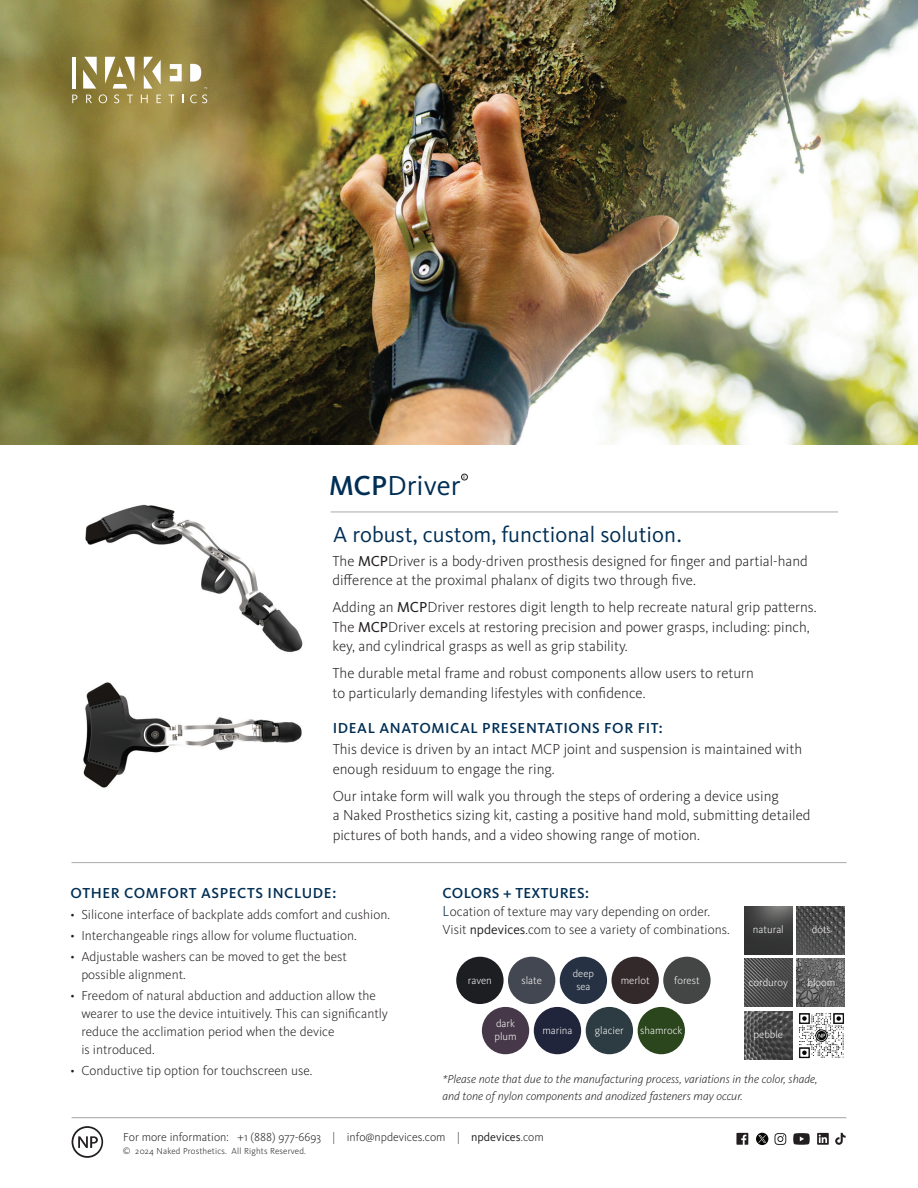
<style>
.page{position:relative;width:918px;height:1188px;background:#fff}
.page>*{position:absolute;margin:0;border:0;box-sizing:border-box;transform-origin:0 0}
.t1{font:28.5px "Kievit OT";color:#002e54}
.t2{font:22.5px "Kievit OT";color:#002e54}
.t3{font:300 15px/19.5px "Kievit OT";color:#231f20}
.t4{font:500 15px "Kievit OT";letter-spacing:.04em;color:#002e54}
.t5{font:500 15px "Kievit OT";letter-spacing:.02em;color:#002e54}
.t6{font:300 13.5px/18px "Kievit OT";color:#231f20}
.t7{font:italic 300 12px/16.5px "Kievit OT";color:#231f20}
.t8{font:300 12px "Kievit OT";color:#211e1e}
.t9{font:300 10.95px/13px "Kievit OT";color:#fff}
.t10{font:300 10.65px/12.8px "Kievit OT";color:#fff;text-align:center}
.t11{font:300 9px "Kievit OT";letter-spacing:.02em;color:#211d1e}
.t12{font:300 5.4px "Kievit OT";color:#231f20}
.s1{font-weight:500}
.s2{font-weight:400}
.s3{font-size:15px;color:#002951}
</style>
<div class="page">
<img style="left:0;top:0;width:918px;height:444px">
<svg style="left:72px;top:1126px;width:31px;height:32px"></svg>
<svg style="left:793px;top:1133px;width:17px;height:12px"></svg>
<svg style="left:736px;top:1133px;width:12px;height:12px"></svg>
<svg style="left:775px;top:1133px;width:11px;height:12px"></svg>
<svg style="left:817px;top:1133px;width:12px;height:12px"></svg>
<svg style="left:835px;top:1133px;width:11px;height:12px"></svg>
<div style="left:756px;top:1133px;width:12px;height:12px;background:#050504;border-radius:50%"></div>
<svg style="left:758px;top:1135px;width:8px;height:8px"></svg>
<hr style="left:72px;top:1117px;width:774px;height:1px;background:#a8a9ad">
<svg style="left:72px;top:95px;width:5px;height:8px"></svg>
<svg style="left:141px;top:95px;width:7px;height:8px"></svg>
<svg style="left:157px;top:95px;width:4px;height:8px"></svg>
<svg style="left:168px;top:95px;width:6px;height:8px"></svg>
<svg style="left:190px;top:64px;width:17px;height:39px"></svg>
<svg style="left:170px;top:64px;width:12px;height:17px"></svg>
<svg style="left:144px;top:57px;width:17px;height:32px"></svg>
<svg style="left:83px;top:57px;width:51px;height:46px"></svg>
<hr style="left:72px;top:57px;width:4px;height:32px;background:#fff">
<hr style="left:72px;top:862px;width:775px;height:1px;background:#a8a9ad">
<hr style="left:331px;top:512px;width:507px;height:1px;background:#a8a9ad">
<img style="left:796px;top:958px;width:49px;height:49px">
<img style="left:744px;top:958px;width:48px;height:49px">
<img style="left:744px;top:906px;width:48px;height:48px">
<img style="left:796px;top:906px;width:49px;height:48px">
<img style="left:744px;top:1011px;width:48px;height:48px">
<img style="left:799px;top:1013px;width:45px;height:46px">
<div style="left:586px;top:1007px;width:47px;height:47px;background:#2d3c42;border-radius:50%"></div>
<div style="left:534px;top:1007px;width:47px;height:47px;background:#21253b;border-radius:50%"></div>
<div style="left:482px;top:1007px;width:47px;height:47px;background:#473849;border-radius:50%"></div>
<div style="left:638px;top:1007px;width:47px;height:47px;background:#2b451d;border-radius:50%"></div>
<div style="left:508px;top:957px;width:47px;height:47px;background:#434751;border-radius:50%"></div>
<div style="left:560px;top:957px;width:47px;height:47px;background:#263143;border-radius:50%"></div>
<div style="left:612px;top:957px;width:47px;height:47px;background:#34292a;border-radius:50%"></div>
<div style="left:663px;top:957px;width:48px;height:47px;background:#434645;border-radius:50%"></div>
<div style="left:456px;top:957px;width:48px;height:47px;background:#1d1e21;border-radius:50%"></div>
<svg style="left:461px;top:473px;width:7px;height:8px"></svg>
<img style="left:85px;top:504px;width:218px;height:148px">
<img style="left:83px;top:682px;width:219px;height:106px">
<p class="t12" style="left:463px;top:474px;width:4px">R</p>
<h1 class="t1" style="left:329px;top:468px;width:133px"><span class="s1">MCP</span>Driver</h1>
<h2 class="t2" style="left:333px;top:521px;width:350px">A robust, custom, functional solution.</h2>
<p class="t3" style="left:332px;top:551px;width:477px">The <span class="s2">MCP</span>Driver is a body-driven prosthesis designed for finger and partial-hand difference at the proximal phalanx of digits two through five.</p>
<p class="t3" style="left:332px;top:597px;width:486px">Adding an <span class="s2">MCP</span>Driver restores digit length to help recreate natural grip patterns.<br>The <span class="s2">MCP</span>Driver excels at restoring precision and power grasps, including: pinch, key, and cylindrical grasps as well as grip stability.</p>
<p class="t3" style="left:332px;top:663px;width:423px">The durable metal frame and robust components allow users to return to particularly demanding lifestyles with confidence.</p>
<p class="t4" style="left:333px;top:719px;width:331px">IDEAL ANATOMICAL PRESENTATIONS FOR FIT:</p>
<p class="t3" style="left:333px;top:739px;width:471px">This device is driven by an intact MCP joint and suspension is maintained with enough residuum to engage the ring.</p>
<p class="t3" style="left:333px;top:786px;width:479px">Our intake form will walk you through the steps of ordering a device using<br>a Naked Prosthetics sizing kit, casting a positive hand mold, submitting detailed pictures of both hands, and a video showing range of motion.</p>
<p class="t4" style="left:71px;top:884px;width:267px">OTHER COMFORT ASPECTS INCLUDE:</p>
<p class="t6" style="left:71px;top:906px;width:321px">• Silicone interface of backplate adds comfort and cushion.</p>
<p class="t6" style="left:71px;top:927px;width:288px">• Interchangeable rings allow for volume fluctuation.</p>
<p class="t6" style="left:81px;top:948px;width:267px;text-indent:-11px">• Adjustable washers can be moved to get the best possible alignment.</p>
<p class="t6" style="left:81px;top:987px;width:308px;text-indent:-11px">• Freedom of natural abduction and adduction allow the wearer to use the device intuitively. This can significantly reduce the acclimation period when the device<br>is introduced.</p>
<p class="t6" style="left:71px;top:1062px;width:243px">• Conductive tip option for touchscreen use.</p>
<p class="t5" style="left:443px;top:884px;width:148px">COLORS + TEXTURES:</p>
<p class="t6" style="left:443px;top:903px;width:288px"><span class="s3">L</span>ocation of texture may vary depending on order.<br>Visit <span class="s2">npdevices</span>.com to see a variety of combinations.</p>
<p class="t9" style="left:521px;top:973px;width:22px">slate</p>
<p class="t10" style="left:573px;top:967px;width:23px">deep sea</p>
<p class="t9" style="left:468px;top:973px;width:26px">raven</p>
<p class="t9" style="left:621px;top:973px;width:30px">merlot</p>
<p class="t9" style="left:674px;top:973px;width:27px">forest</p>
<p class="t9" style="left:494px;top:1017px;width:24px">dark plum</p>
<p class="t9" style="left:640px;top:1023px;width:44px">shamrock</p>
<p class="t9" style="left:542px;top:1023px;width:32px">marina</p>
<p class="t9" style="left:595px;top:1023px;width:30px">glacier</p>
<p class="t9" style="left:753px;top:923px;width:32px">natural</p>
<p class="t9" style="left:812px;top:923px;width:21px">dots</p>
<p class="t9" style="left:749px;top:976px;width:41px">corduroy</p>
<p class="t9" style="left:808px;top:976px;width:29px">bloom</p>
<p class="t9" style="left:754px;top:1028px;width:31px">pebble</p>
<p class="t7" style="left:442px;top:1071px;width:377px">*Please note that due to the manufacturing process, variations in the color, shade, and tone of nylon components and anodized fasteners may occur.</p>
<p class="t8" style="left:123px;top:1130px;width:422px">For more information: +1 (888) 977-6693 | info@npdevices.com | <span class="s2">npdevices</span>.com</p>
<p class="t11" style="left:123px;top:1146px;width:185px">© 2024 Naked Prosthetics. All Rights Reserved.</p>
</div>
